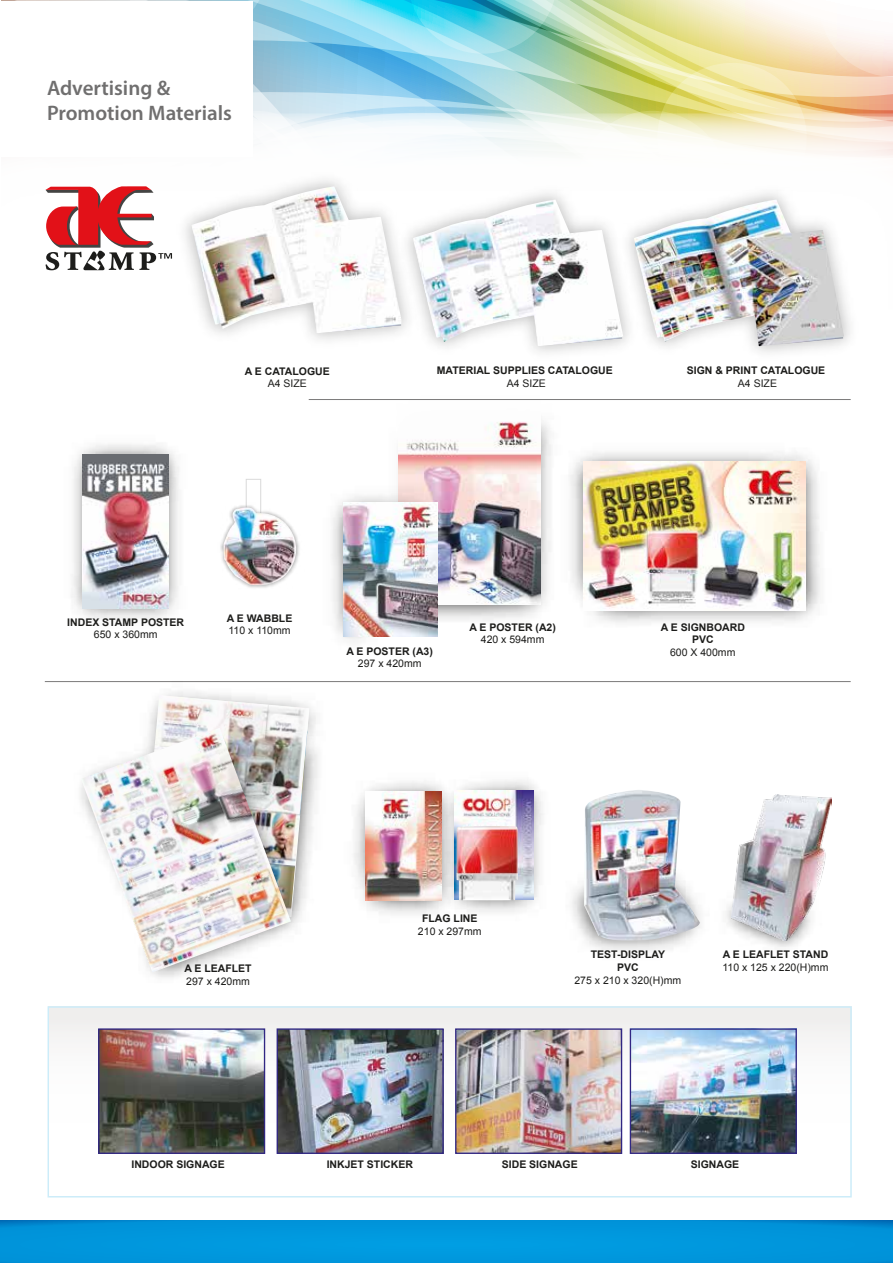
<style>
.page{position:relative;width:893px;height:1263px;background:#fff}
.page>*{position:absolute;margin:0;border:0;box-sizing:border-box;transform-origin:0 0}
.t1{font:600 21px/25.2px "Myriad Pro";color:#706f6f}
.t2{font:700 10.5px/12.6px "Arial";color:#1d1d1b;text-align:center}
.t3{font:10.5px "Arial";color:#1d1d1b}
</style>
<div class="page">
<hr style="left:45px;top:681px;width:806px;height:1px;background:#7c7b7b">
<img style="left:1px;top:0;width:891px;height:113px">
<div style="left:0;top:1px;width:253px;height:156px;background:#fff"></div>
<svg style="left:45px;top:112px;width:400px;height:159px"></svg>
<div style="left:49px;top:1007px;width:802px;height:133px;background:linear-gradient(to bottom,#f0efef,#fff)"></div>
<div style="left:48px;top:1006px;width:804px;height:191px;border:1px solid #ccecf9"></div>
<div style="left:0;top:1220px;width:893px;height:43px;background:#0096dc"></div>
<svg style="left:246px;top:479px;width:15px;height:2px"></svg>
<img style="left:220px;top:481px;width:41px;height:80px">
<img style="left:223px;top:507px;width:71px;height:81px">
<img style="left:431px;top:178px;width:167px;height:175px">
<img style="left:431px;top:200px;width:167px;height:146px">
<img style="left:598px;top:193px;width:252px;height:160px">
<img style="left:634px;top:200px;width:210px;height:146px">
<img style="left:489px;top:780px;width:90px;height:160px">
<img style="left:365px;top:791px;width:77px;height:109px">
<img style="left:454px;top:791px;width:80px;height:109px">
<img style="left:47px;top:692px;width:229px;height:319px">
<img style="left:71px;top:444px;width:108px;height:175px">
<img style="left:588px;top:452px;width:232px;height:171px">
<img style="left:155px;top:164px;width:276px;height:176px">
<img style="left:191px;top:186px;width:211px;height:147px">
<img style="left:678px;top:896px;width:122px;height:52px">
<img style="left:731px;top:795px;width:101px;height:145px">
<img style="left:83px;top:454px;width:86px;height:155px">
<hr style="left:309px;top:399px;width:542px;height:1px;background:#7c7b7b">
<img style="left:632px;top:1030px;width:163px;height:122px">
<img style="left:100px;top:1030px;width:163px;height:122px">
<img style="left:457px;top:1030px;width:163px;height:122px">
<div style="left:630px;top:1028px;width:167px;height:126px;border:1px solid #312783"></div>
<div style="left:455px;top:1028px;width:167px;height:126px;border:1px solid #312783"></div>
<div style="left:98px;top:1028px;width:167px;height:126px;border:1px solid #312783"></div>
<img style="left:279px;top:1030px;width:163px;height:122px">
<div style="left:277px;top:1028px;width:167px;height:126px;border:1px solid #312783"></div>
<img style="left:588px;top:462px;width:217px;height:149px">
<img style="left:476px;top:419px;width:112px;height:202px">
<img style="left:398px;top:419px;width:142px;height:186px">
<img style="left:294px;top:458px;width:182px;height:229px">
<img style="left:344px;top:503px;width:94px;height:134px">
<img style="left:140px;top:695px;width:169px;height:12px">
<img style="left:102px;top:707px;width:236px;height:304px">
<img style="left:81px;top:728px;width:210px;height:244px">
<img style="left:456px;top:826px;width:62px;height:74px">
<img style="left:584px;top:790px;width:116px;height:153px">
<h1 class="t1" style="left:47px;top:74px;width:186px">Advertising &amp;<br>Promotion Materials</h1>
<p class="t2" style="left:245px;top:365px;width:86px">A E CATALOGUE</p>
<p class="t3" style="left:268px;top:377px;width:41px">A4 SIZE</p>
<p class="t2" style="left:437px;top:365px;width:177px">MATERIAL SUPPLIES CATALOGUE</p>
<p class="t3" style="left:507px;top:376px;width:41px">A4 SIZE</p>
<p class="t2" style="left:687px;top:365px;width:140px">SIGN &amp; PRINT CATALOGUE</p>
<p class="t3" style="left:738px;top:376px;width:41px">A4 SIZE</p>
<p class="t2" style="left:67px;top:616px;width:118px">INDEX STAMP POSTER</p>
<p class="t3" style="left:94px;top:628px;width:65px">650 x 360mm</p>
<p class="t2" style="left:227px;top:612px;width:67px">A E WABBLE</p>
<p class="t3" style="left:229px;top:624px;width:64px">110 x 110mm</p>
<p class="t2" style="left:346px;top:645px;width:88px">A E POSTER (A3)</p>
<p class="t3" style="left:358px;top:657px;width:65px">297 x 420mm</p>
<p class="t2" style="left:469px;top:621px;width:88px">A E POSTER (A2)</p>
<p class="t3" style="left:481px;top:633px;width:65px">420 x 594mm</p>
<p class="t2" style="left:661px;top:621px;width:86px">A E SIGNBOARD<br>PVC</p>
<p class="t3" style="left:670px;top:645px;width:67px">600 X 400mm</p>
<p class="t2" style="left:184px;top:963px;width:69px">A E LEAFLET</p>
<p class="t3" style="left:186px;top:974px;width:65px">297 x 420mm</p>
<p class="t2" style="left:422px;top:912px;width:57px">FLAG LINE</p>
<p class="t3" style="left:418px;top:924px;width:65px">210 x 297mm</p>
<p class="t2" style="left:591px;top:949px;width:76px">TEST-DISPLAY<br>PVC</p>
<p class="t3" style="left:574px;top:973px;width:108px">275 x 210 x 320(H)mm</p>
<p class="t2" style="left:723px;top:949px;width:107px">A E LEAFLET STAND</p>
<p class="t3" style="left:722px;top:960px;width:108px">110 x 125 x 220(H)mm</p>
<p class="t2" style="left:131px;top:1158px;width:95px">INDOOR SIGNAGE</p>
<p class="t2" style="left:327px;top:1158px;width:88px">INKJET STICKER</p>
<p class="t2" style="left:502px;top:1158px;width:77px">SIDE SIGNAGE</p>
<p class="t2" style="left:691px;top:1158px;width:50px">SIGNAGE</p>
</div>
